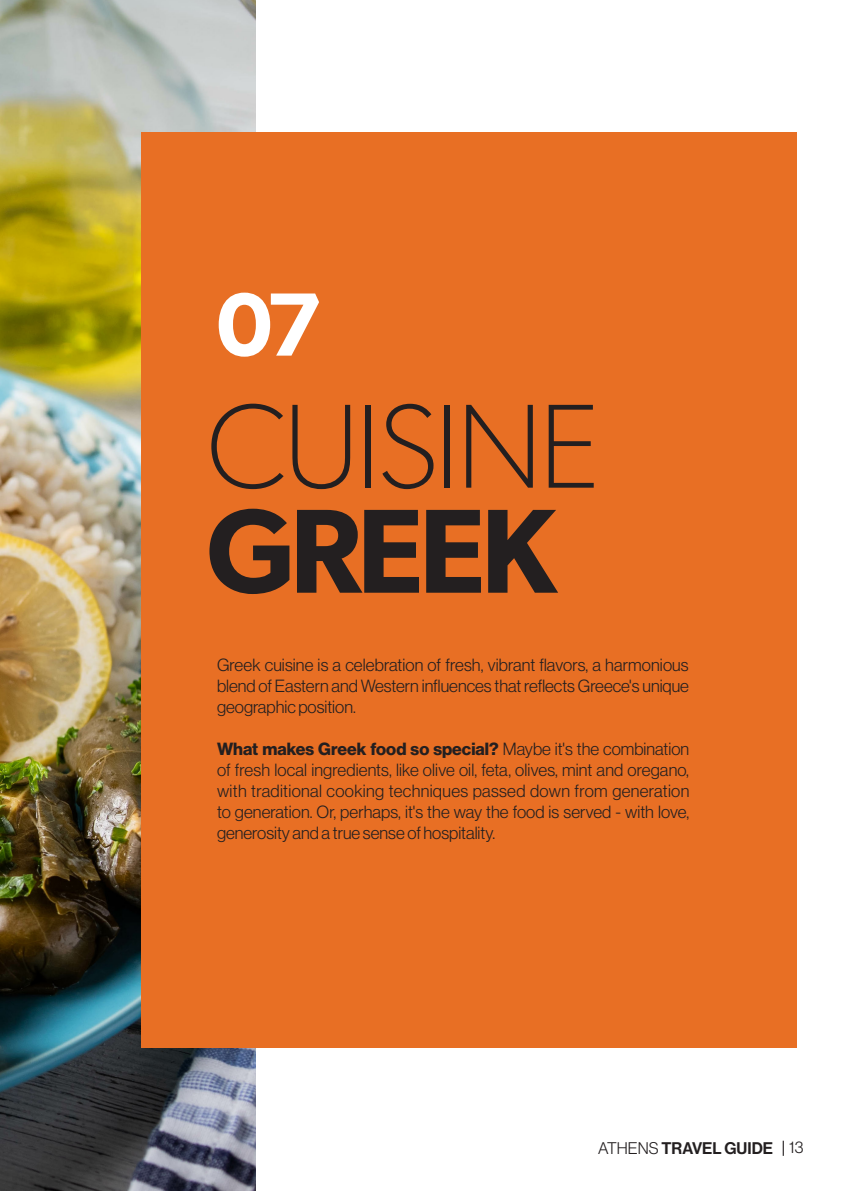
<style>
.page{position:relative;width:851px;height:1191px;background:#fff}
.page>*{position:absolute;margin:0;border:0;box-sizing:border-box;transform-origin:0 0}
.t1{font:100 120px "Gibson";letter-spacing:-.04em;color:#231f20}
.t2{font:600 120px "Gibson";letter-spacing:-.04em;color:#231f20}
.t3{font:600 90px "Gibson";color:#fff}
.t4{font:17.25px/21px "N Haas Grotesk DS Pro 45 Lt";color:#231f20;text-align:justify}
.t5{font:17.25px "N Haas Grotesk DS Pro 75 Bd";color:#231f20}
.t6{font:16.5px "N Haas Grotesk DS Pro 65 Md";color:#231f20}
.s1{font-family:"N Haas Grotesk DS Pro 45 Lt"}
</style>
<div class="page">
<img style="left:0;top:0;width:255px;height:1191px">
<svg style="left:782px;top:1140px;width:1px;height:15px"></svg>
<div style="left:141px;top:132px;width:656px;height:915px;background:#e86f24"></div>
<h2 class="t3" style="left:216px;top:271px;width:107px">07</h2>
<h1 class="t1" style="left:206px;top:374px;width:395px">CUISINE</h1>
<h1 class="t2" style="left:206px;top:479px;width:351px">GREEK</h1>
<p class="t4" style="left:217px;top:654px;width:473px">Greek cuisine is a celebration of fresh, vibrant flavors, a harmonious blend of Eastern and Western influences that reflects Greece's unique geographic position.</p>
<p class="t5" style="left:217px;top:739px;width:473px">What makes Greek food so special? <span class="s1">Maybe it's the combination</span></p>
<p class="t4" style="left:217px;top:759px;width:474px">of fresh local ingredients, like olive oil, feta, olives, mint and oregano, with traditional cooking techniques passed down from generation to generation. Or, perhaps, it's the way the food is served - with love, generosity and a true sense of hospitality.</p>
<p class="t6" style="left:598px;top:1139px;width:207px"><span class="s1">ATHENS</span> TRAVEL GUIDE <span class="s1">13</span></p>
</div>
